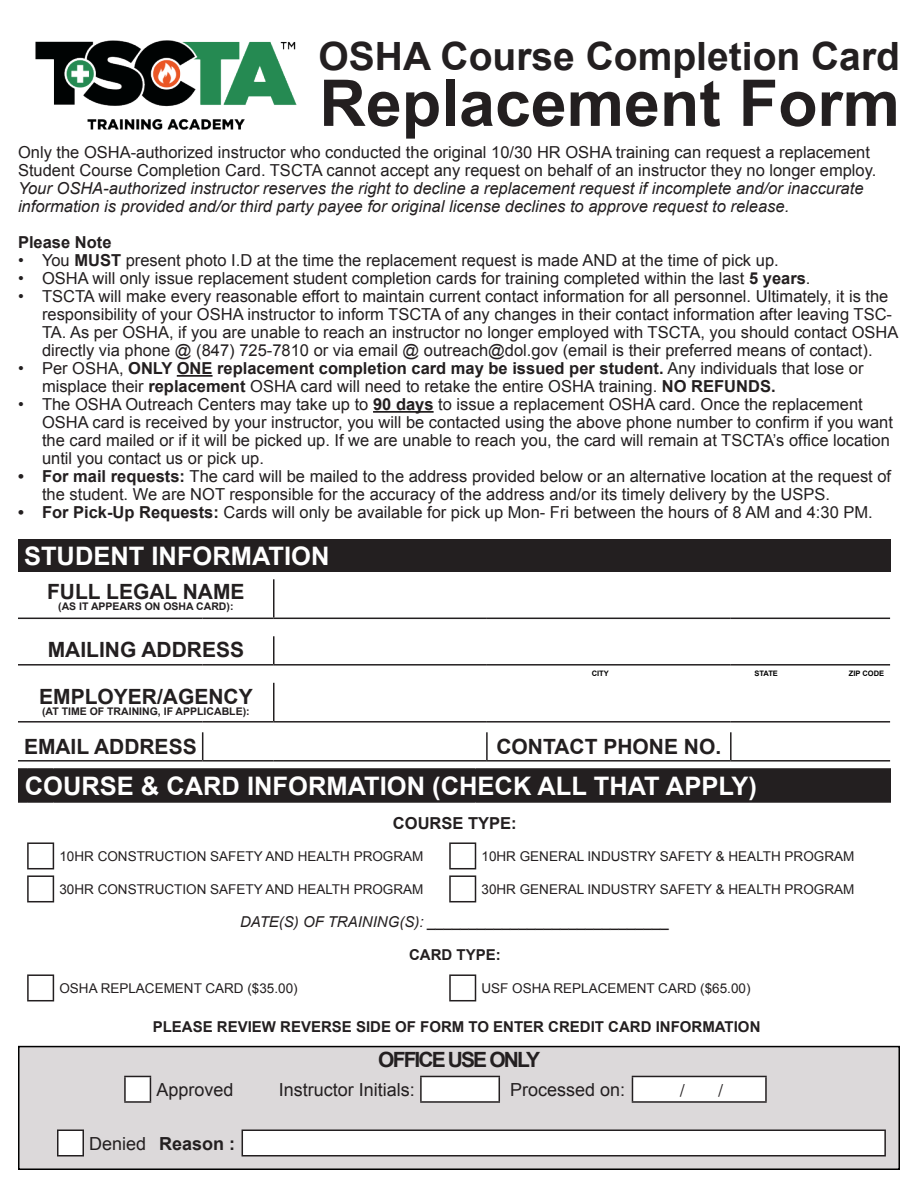
<style>
.page{position:relative;width:918px;height:1188px;background:#fff}
.page>*{position:absolute;margin:0;border:0;box-sizing:border-box;transform-origin:0 0}
.t1{font:700 64.5px "Arial";color:#231f20}
.t2{font:700 39px "Arial";color:#231f20}
.t3{font:700 25.5px "Arial";color:#fff}
.t4{font:700 21px "Arial";color:#231f20}
.t5{font:700 21px "Arial";letter-spacing:-.09em;color:#231f20}
.t6{font:18px "Arial";color:#231f20}
.t7{font:700 18px "Arial";color:#231f20}
.t8{font:18px "Minion Pro";color:#231f20}
.t9{font:16.5px/18px "Arial";color:#231f20}
.t10{font:italic 16.5px/18px "Arial";color:#231f20}
.t11{font:700 16.5px "Arial";color:#231f20}
.t12{font:700 15px "Arial";color:#231f20}
.t13{font:italic 15px "Arial";color:#231f20}
.t14{font:13.5px "Arial";color:#231f20}
.t15{font:700 10.5px "Arial";color:#231f20}
.t16{font:700 7.5px "Arial";color:#000}
.s1{font-style:normal}
.s2{font-weight:700}
</style>
<div class="page">
<div style="left:19px;top:1047px;width:880px;height:122px;background:#dcd9da"></div>
<div style="left:18px;top:1046px;width:882px;height:124px;border:2px solid #000"></div>
<div style="left:19px;top:769px;width:872px;height:33px;background:#231f20"></div>
<hr style="left:18px;top:770px;width:2px;height:31px;background:#231f20">
<hr style="left:28px;top:768px;width:25px;height:2px;background:#231f20">
<hr style="left:53px;top:768px;width:397px;height:2px;background:#231f20">
<hr style="left:450px;top:768px;width:26px;height:2px;background:#231f20">
<hr style="left:476px;top:768px;width:415px;height:2px;background:#231f20">
<hr style="left:27px;top:875px;width:27px;height:2px;background:#231f20">
<svg style="left:27px;top:877px;width:27px;height:25px"></svg>
<hr style="left:28px;top:801px;width:25px;height:2px;background:#231f20">
<hr style="left:53px;top:801px;width:397px;height:2px;background:#231f20">
<hr style="left:450px;top:801px;width:26px;height:2px;background:#231f20">
<hr style="left:476px;top:801px;width:415px;height:2px;background:#231f20">
<hr style="left:27px;top:842px;width:27px;height:2px;background:#231f20">
<svg style="left:27px;top:844px;width:27px;height:25px"></svg>
<hr style="left:449px;top:842px;width:27px;height:2px;background:#231f20">
<svg style="left:449px;top:844px;width:27px;height:25px"></svg>
<hr style="left:449px;top:875px;width:27px;height:2px;background:#231f20">
<svg style="left:449px;top:877px;width:27px;height:25px"></svg>
<hr style="left:27px;top:974px;width:27px;height:2px;background:#231f20">
<svg style="left:27px;top:976px;width:27px;height:25px"></svg>
<hr style="left:449px;top:974px;width:27px;height:2px;background:#231f20">
<svg style="left:449px;top:976px;width:27px;height:25px"></svg>
<img style="left:35px;top:40px;width:262px;height:90px">
<div style="left:18px;top:539px;width:872px;height:33px;background:#231f20"></div>
<svg style="left:18px;top:579px;width:872px;height:181px"></svg>
<hr style="left:18px;top:618px;width:185px;height:1px;background:#231f20">
<hr style="left:203px;top:618px;width:71px;height:1px;background:#231f20">
<hr style="left:274px;top:618px;width:213px;height:1px;background:#231f20">
<hr style="left:487px;top:618px;width:244px;height:1px;background:#231f20">
<hr style="left:731px;top:618px;width:159px;height:1px;background:#231f20">
<hr style="left:18px;top:664px;width:185px;height:2px;background:#231f20">
<hr style="left:203px;top:664px;width:71px;height:2px;background:#231f20">
<hr style="left:274px;top:664px;width:213px;height:2px;background:#231f20">
<hr style="left:487px;top:664px;width:244px;height:2px;background:#231f20">
<hr style="left:731px;top:664px;width:159px;height:2px;background:#231f20">
<hr style="left:18px;top:721px;width:185px;height:2px;background:#231f20">
<hr style="left:203px;top:721px;width:71px;height:2px;background:#231f20">
<hr style="left:274px;top:721px;width:213px;height:2px;background:#231f20">
<hr style="left:487px;top:721px;width:244px;height:2px;background:#231f20">
<hr style="left:731px;top:721px;width:159px;height:2px;background:#231f20">
<hr style="left:18px;top:760px;width:185px;height:2px;background:#231f20">
<hr style="left:203px;top:760px;width:71px;height:2px;background:#231f20">
<hr style="left:274px;top:760px;width:213px;height:2px;background:#231f20">
<hr style="left:273px;top:579px;width:1px;height:39px;background:#231f20">
<hr style="left:273px;top:683px;width:1px;height:38px;background:#231f20">
<svg style="left:202px;top:732px;width:1px;height:28px"></svg>
<hr style="left:486px;top:732px;width:2px;height:28px;background:#231f20">
<hr style="left:730px;top:732px;width:2px;height:28px;background:#231f20">
<hr style="left:487px;top:760px;width:244px;height:2px;background:#231f20">
<hr style="left:731px;top:760px;width:159px;height:2px;background:#231f20">
<svg style="left:273px;top:636px;width:1px;height:28px"></svg>
<hr style="left:177px;top:375px;width:36px;height:2px;background:#231f20">
<hr style="left:373px;top:411px;width:61px;height:2px;background:#231f20">
<hr style="left:242px;top:1130px;width:644px;height:1px;background:#231f20">
<hr style="left:884px;top:1131px;width:2px;height:24px;background:#231f20">
<hr style="left:242px;top:1155px;width:644px;height:1px;background:#231f20">
<svg style="left:57px;top:1130px;width:828px;height:26px"></svg>
<hr style="left:420px;top:1101px;width:80px;height:2px;background:#231f20">
<hr style="left:632px;top:1076px;width:135px;height:1px;background:#231f20">
<hr style="left:765px;top:1077px;width:2px;height:24px;background:#231f20">
<hr style="left:632px;top:1101px;width:135px;height:2px;background:#231f20">
<svg style="left:124px;top:1076px;width:642px;height:26px"></svg>
<hr style="left:124px;top:1101px;width:27px;height:2px;background:#231f20">
<p class="t2" style="left:319px;top:31px;width:583px">OSHA Course Completion Card</p>
<p class="t1" style="left:319px;top:61px;width:582px">Replacement Form</p>
<p class="t10" style="left:18px;top:144px;width:860px"><span class="s1">Only the OSHA-authorized instructor who conducted the original 10/30 HR OSHA training can request a replacement Student Course Completion Card. TSCTA cannot accept any request on behalf of an instructor they no longer employ.<br></span>Your OSHA-authorized instructor reserves the right to decline a replacement request if incomplete and/or inaccurate information is provided and/or third party payee for original license declines to approve request to release.</p>
<p class="t11" style="left:18px;top:231px;width:95px">Please Note</p>
<p class="t9" style="left:18px;top:251px;width:762px">• You <span class="s2">MUST</span> present photo I.D at the time the replacement request is made AND at the time of pick up.</p>
<p class="t9" style="left:18px;top:269px;width:794px">• OSHA will only issue replacement student completion cards for training completed within the last <span class="s2">5 years</span>.</p>
<p class="t9" style="left:42px;top:287px;width:858px;text-indent:-24px">• TSCTA will make every reasonable effort to maintain current contact information for all personnel. Ultimately, it is the responsibility of your OSHA instructor to inform TSCTA of any changes in their contact information after leaving TSC-TA. As per OSHA, if you are unable to reach an instructor no longer employed with TSCTA, you should contact OSHA directly via phone @ (847) 725-7810 or via email @ outreach@dol.gov (email is their preferred means of contact).</p>
<p class="t9" style="left:42px;top:359px;width:823px;text-indent:-24px">• Per OSHA, <span class="s2">ONLY ONE replacement completion card may be issued per student.</span> Any individuals that lose or misplace their <span class="s2">replacement</span> OSHA card will need to retake the entire OSHA training. <span class="s2">NO REFUNDS.</span></p>
<p class="t9" style="left:42px;top:395px;width:853px;text-indent:-24px">• The OSHA Outreach Centers may take up to <span class="s2">90 days</span> to issue a replacement OSHA card. Once the replacement OSHA card is received by your instructor, you will be contacted using the above phone number to confirm if you want the card mailed or if it will be picked up. If we are unable to reach you, the card will remain at TSCTA’s office location until you contact us or pick up.</p>
<p class="t9" style="left:42px;top:467px;width:851px;text-indent:-24px"><span class="s2">• For mail requests:</span> The card will be mailed to the address provided below or an alternative location at the request of the student. We are NOT responsible for the accuracy of the address and/or its timely delivery by the USPS.</p>
<p class="t9" style="left:18px;top:503px;width:856px"><span class="s2">• For Pick-Up Requests:</span> Cards will only be available for pick up Mon- Fri between the hours of 8 AM and 4:30 PM.</p>
<p class="t3" style="left:24px;top:539px;width:307px">STUDENT INFORMATION</p>
<p class="t4" style="left:47px;top:578px;width:199px">FULL LEGAL NAME</p>
<p class="t15" style="left:58px;top:599px;width:177px">(AS IT APPEARS ON OSHA CARD):</p>
<p class="t4" style="left:48px;top:635px;width:198px">MAILING ADDRESS</p>
<p class="t16" style="left:592px;top:669px;width:19px">CITY</p>
<p class="t16" style="left:755px;top:669px;width:25px">STATE</p>
<p class="t16" style="left:849px;top:669px;width:37px">ZIP CODE</p>
<p class="t4" style="left:39px;top:683px;width:215px">EMPLOYER/AGENCY</p>
<p class="t15" style="left:42px;top:704px;width:209px">(AT TIME OF TRAINING, IF APPLICABLE):</p>
<p class="t4" style="left:24px;top:733px;width:174px">EMAIL ADDRESS</p>
<p class="t4" style="left:496px;top:733px;width:226px">CONTACT PHONE NO.</p>
<p class="t3" style="left:25px;top:769px;width:734px">COURSE &amp; CARD INFORMATION (CHECK ALL THAT APPLY)</p>
<p class="t11" style="left:393px;top:812px;width:125px">COURSE TYPE:</p>
<p class="t14" style="left:59px;top:847px;width:366px">10HR CONSTRUCTION SAFETY AND HEALTH PROGRAM</p>
<p class="t14" style="left:482px;top:847px;width:374px">10HR GENERAL INDUSTRY SAFETY &amp; HEALTH PROGRAM</p>
<p class="t14" style="left:59px;top:880px;width:366px">30HR CONSTRUCTION SAFETY AND HEALTH PROGRAM</p>
<p class="t14" style="left:482px;top:880px;width:374px">30HR GENERAL INDUSTRY SAFETY &amp; HEALTH PROGRAM</p>
<p class="t13" style="left:240px;top:912px;width:431px">DATE(S) OF TRAINING(S): _____________________________</p>
<p class="t12" style="left:409px;top:945px;width:93px">CARD TYPE:</p>
<p class="t14" style="left:59px;top:979px;width:240px">OSHA REPLACEMENT CARD ($35.00)</p>
<p class="t14" style="left:482px;top:979px;width:271px">USF OSHA REPLACEMENT CARD ($65.00)</p>
<p class="t12" style="left:153px;top:1017px;width:609px">PLEASE REVIEW REVERSE SIDE OF FORM TO ENTER CREDIT CARD INFORMATION</p>
<p class="t5" style="left:378px;top:1046px;width:163px">OFFICE USE ONLY</p>
<p class="t6" style="left:156px;top:1077px;width:79px">Approved</p>
<p class="t6" style="left:279px;top:1077px;width:138px">Instructor Initials:</p>
<p class="t6" style="left:510px;top:1077px;width:117px">Processed on:</p>
<p class="t8" style="left:679px;top:1078px;width:7px">/</p>
<p class="t8" style="left:718px;top:1078px;width:7px">/</p>
<p class="t6" style="left:89px;top:1131px;width:59px">Denied</p>
<p class="t7" style="left:159px;top:1131px;width:78px">Reason :</p>
</div>
